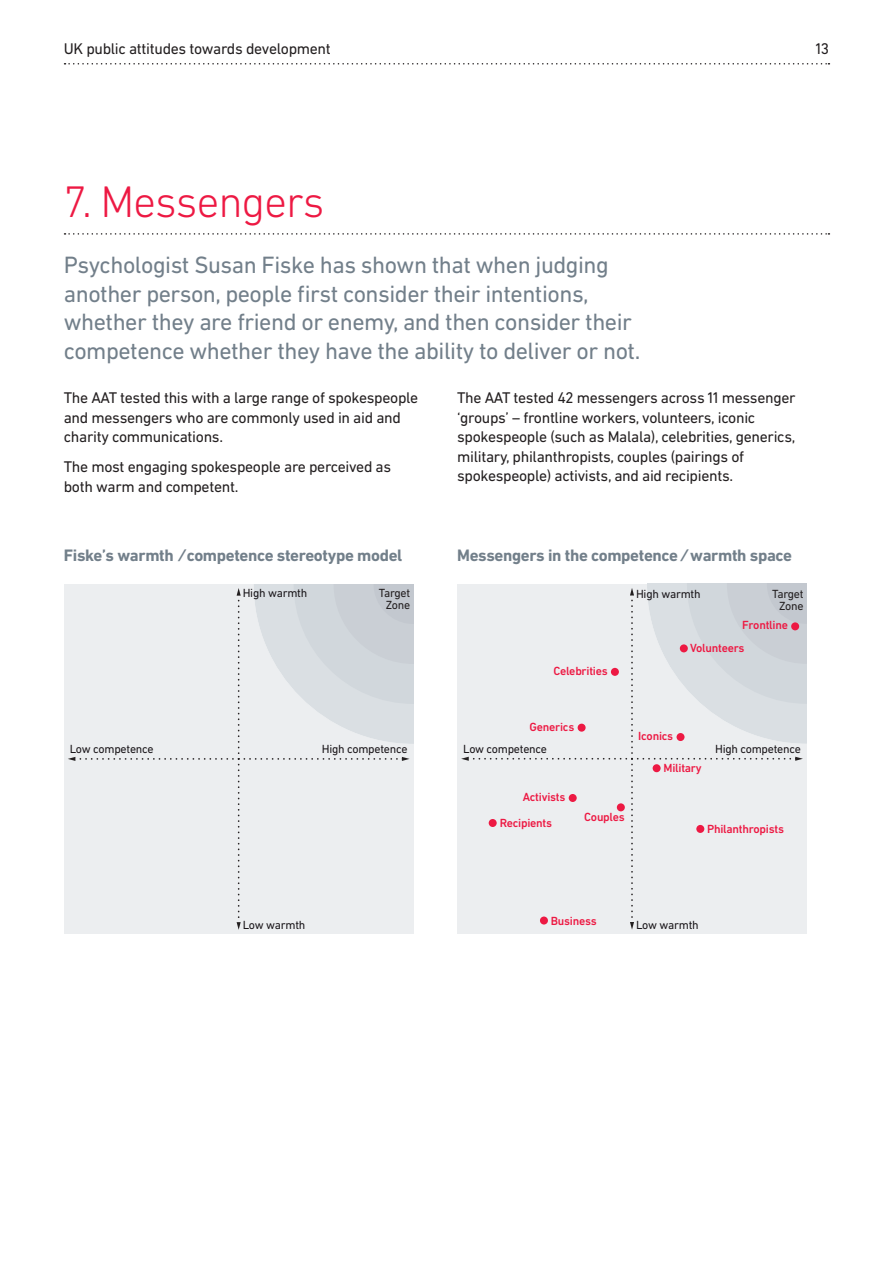
<style>
.page{position:relative;width:893px;height:1263px;background:#fff}
.page>*{position:absolute;margin:0;border:0;box-sizing:border-box;transform-origin:0 0}
.t1{font:300 45px "DIN Next LT Pro";letter-spacing:-.02em;color:#ed1943}
.t2{font:24px/28.5px "DIN Next LT Pro";letter-spacing:-.02em;color:#727f8a}
.t3{font:700 16.8px "DIN Next LT Pro";letter-spacing:-.02em;color:#727f8a}
.t4{font:15.75px/19.5px "DIN Next LT Pro";letter-spacing:-.02em;color:#231f20}
.t5{font:500 12px/25.5px "DIN Next LT Pro";letter-spacing:-.02em;color:#ed1943}
.t6{font:12px "DIN Next LT Pro";letter-spacing:-.02em;color:#1b171b}
.t7{font:12px/12px "DIN Next LT Pro";letter-spacing:-.02em;color:#231f20;text-align:right}
</style>
<div class="page">
<svg style="left:65px;top:233px;width:764px;height:2px"></svg>
<svg style="left:65px;top:63px;width:764px;height:2px"></svg>
<div style="left:64px;top:584px;width:350px;height:350px;background:#eceef0"></div>
<svg style="left:68px;top:584px;width:346px;height:346px"></svg>
<div style="left:457px;top:584px;width:350px;height:350px;background:#eceef0"></div>
<svg style="left:461px;top:584px;width:346px;height:346px"></svg>
<div style="left:578px;top:724px;width:8px;height:8px;background:#ed1943;border-radius:50%"></div>
<div style="left:611px;top:668px;width:8px;height:8px;background:#ed1943;border-radius:50%"></div>
<div style="left:680px;top:644px;width:8px;height:8px;background:#ed1943;border-radius:50%"></div>
<div style="left:791px;top:622px;width:8px;height:8px;background:#ed1943;border-radius:50%"></div>
<div style="left:696px;top:825px;width:8px;height:8px;background:#ed1943;border-radius:50%"></div>
<div style="left:653px;top:764px;width:8px;height:8px;background:#ed1943;border-radius:50%"></div>
<div style="left:676px;top:733px;width:8px;height:8px;background:#ed1943;border-radius:50%"></div>
<div style="left:569px;top:794px;width:8px;height:8px;background:#ed1943;border-radius:50%"></div>
<div style="left:617px;top:803px;width:8px;height:8px;background:#ed1943;border-radius:50%"></div>
<div style="left:489px;top:819px;width:8px;height:8px;background:#ed1943;border-radius:50%"></div>
<div style="left:540px;top:916px;width:8px;height:8px;background:#ed1943;border-radius:50%"></div>
<p class="t4" style="left:64px;top:39px;width:268px">UK public attitudes towards development</p>
<p class="t4" style="left:816px;top:39px;width:15px">13</p>
<h1 class="t1" style="left:64px;top:176px;width:262px">7. Messengers</h1>
<h2 class="t2" style="left:64px;top:250px;width:578px">Psychologist Susan Fiske has shown that when judging another person, people first consider their intentions, whether they are friend or enemy, and then consider their competence whether they have the ability to deliver or not.</h2>
<p class="t4" style="left:64px;top:388px;width:356px">The AAT tested this with a large range of spokespeople and messengers who are commonly used in aid and charity communications.</p>
<p class="t4" style="left:64px;top:457px;width:329px">The most engaging spokespeople are perceived as both warm and competent.</p>
<p class="t4" style="left:457px;top:388px;width:340px">The AAT tested 42 messengers across 11 messenger ‘groups’ – frontline workers, volunteers, iconic spokespeople (such as Malala), celebrities, generics, military, philanthropists, couples (pairings of spokespeople) activists, and aid recipients.</p>
<p class="t3" style="left:64px;top:546px;width:340px">Fiske’s warmth / competence stereotype model</p>
<p class="t3" style="left:457px;top:546px;width:336px">Messengers in the competence / warmth space</p>
<p class="t6" style="left:243px;top:586px;width:66px">High warmth</p>
<p class="t7" style="left:379px;top:587px;width:33px">Target<br>Zone</p>
<p class="t6" style="left:636px;top:586px;width:66px">High warmth</p>
<p class="t7" style="left:772px;top:587px;width:33px">Target<br>Zone</p>
<p class="t5" style="left:742px;top:612px;width:47px">Frontline</p>
<p class="t5" style="left:690px;top:635px;width:56px">Volunteers</p>
<p class="t5" style="left:553px;top:658px;width:56px">Celebrities</p>
<p class="t6" style="left:70px;top:742px;width:85px">Low competence</p>
<p class="t6" style="left:322px;top:742px;width:87px">High competence</p>
<p class="t5" style="left:530px;top:714px;width:46px">Generics</p>
<p class="t5" style="left:638px;top:723px;width:37px">Iconics</p>
<p class="t5" style="left:663px;top:755px;width:40px">Military</p>
<p class="t6" style="left:463px;top:742px;width:85px">Low competence</p>
<p class="t6" style="left:715px;top:742px;width:87px">High competence</p>
<p class="t5" style="left:500px;top:784px;width:67px;text-indent:23px">Activists<br>Recipients</p>
<p class="t5" style="left:584px;top:804px;width:42px">Couples</p>
<p class="t5" style="left:707px;top:816px;width:78px">Philanthropists</p>
<p class="t6" style="left:243px;top:918px;width:64px">Low warmth</p>
<p class="t5" style="left:551px;top:908px;width:47px">Business</p>
<p class="t6" style="left:636px;top:918px;width:64px">Low warmth</p>
</div>
